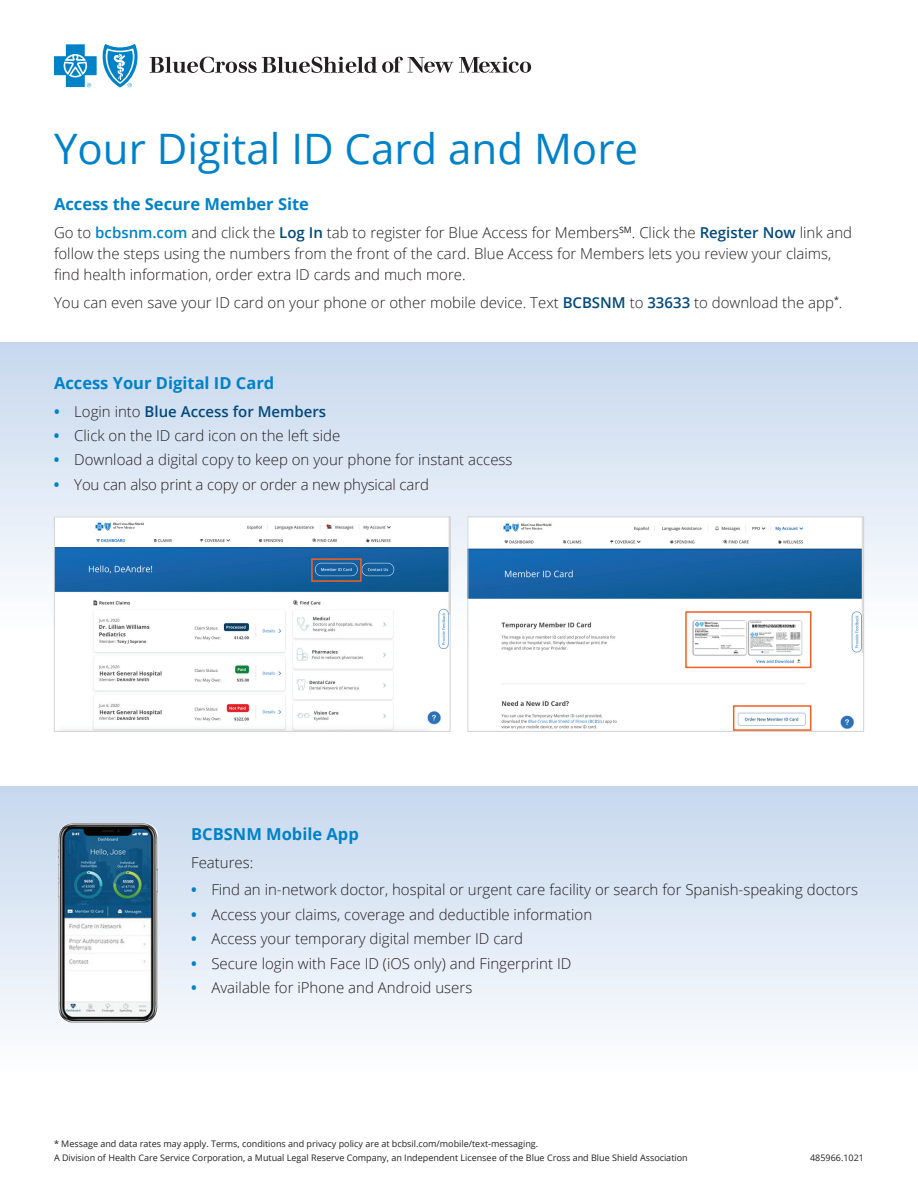
<style>
.page{position:relative;width:918px;height:1188px;background:#fff}
.page>*{position:absolute;margin:0;border:0;box-sizing:border-box;transform-origin:0 0}
.t1{font:42px "Open Sans";color:#0082c8}
.t2{font:700 16.5px "Open Sans";color:#0082c8}
.t3{font:300 15px/21px "Open Sans";color:#231f20}
.t4{font:600 15px "Open Sans";color:#00497b}
.t5{font:9px/14.2px "Open Sans";color:#231f20}
.s1{font-weight:600;color:#0082c8}
.s2{font-weight:600;color:#00497b}
.s3{font-weight:700;color:#0082c8}
.s4{font-weight:300;color:#231f20}
</style>
<div class="page">
<div style="left:0;top:342px;width:918px;height:290px;background:linear-gradient(to bottom,#c6d7ed,#fdfdfe)"></div>
<div style="left:0;top:786px;width:918px;height:290px;background:linear-gradient(to bottom,#c6d7ed,#fdfefe)"></div>
<img style="left:58px;top:823px;width:100px;height:199px">
<img style="left:56px;top:519px;width:392px;height:211px">
<div style="left:54px;top:517px;width:396px;height:215px;border:1px solid #d1d2d4"></div>
<img style="left:470px;top:519px;width:392px;height:211px">
<div style="left:468px;top:517px;width:396px;height:215px;border:1px solid #d1d2d4"></div>
<div style="left:311px;top:558px;width:51px;height:24px;border:2px solid #f26021"></div>
<div style="left:685px;top:611px;width:126px;height:57px;border:2px solid #f26021"></div>
<div style="left:733px;top:705px;width:78px;height:26px;border:2px solid #f26021"></div>
<svg style="left:150px;top:57px;width:381px;height:16px"></svg>
<svg style="left:54px;top:44px;width:84px;height:44px"></svg>
<h1 class="t1" style="left:54px;top:120px;width:586px">Your Digital ID Card and More</h1>
<p class="t2" style="left:54px;top:193px;width:257px">Access the Secure Member Site</p>
<p class="t3" style="left:54px;top:222px;width:800px">Go to <span class="s1">bcbsnm.com</span> and click the <span class="s2">Log In</span> tab to register for Blue Access for Members<sup>SM</sup>. Click the <span class="s2">Register Now</span> link and follow the steps using the numbers from the front of the card. Blue Access for Members lets you review your claims, find health information, order extra ID cards and much more.</p>
<p class="t3" style="left:54px;top:292px;width:790px">You can even save your ID card on your phone or other mobile device. Text <span class="s2">BCBSNM</span> to <span class="s2">33633</span> to download the app<sup>*</sup>.</p>
<p class="t2" style="left:54px;top:371px;width:222px">Access Your Digital ID Card</p>
<p class="t4" style="left:54px;top:401px;width:274px"><span class="s3">•</span> <span class="s4">Login into</span> Blue Access for Members</p>
<p class="t3" style="left:54px;top:425px;width:288px"><span class="s3">•</span> Click on the ID card icon on the left side</p>
<p class="t3" style="left:54px;top:449px;width:460px"><span class="s3">•</span> Download a digital copy to keep on your phone for instant access</p>
<p class="t3" style="left:54px;top:473px;width:376px"><span class="s3">•</span> You can also print a copy or order a new physical card</p>
<p class="t2" style="left:191px;top:822px;width:169px">BCBSNM Mobile App</p>
<p class="t3" style="left:191px;top:851px;width:64px">Features:</p>
<p class="t3" style="left:191px;top:879px;width:669px"><span class="s3">•</span> Find an in-network doctor, hospital or urgent care facility or search for Spanish-speaking doctors</p>
<p class="t3" style="left:191px;top:903px;width:403px"><span class="s3">•</span> Access your claims, coverage and deductible information</p>
<p class="t3" style="left:191px;top:928px;width:334px"><span class="s3">•</span> Access your temporary digital member ID card</p>
<p class="t3" style="left:191px;top:952px;width:382px"><span class="s3">•</span> Secure login with Face ID (iOS only) and Fingerprint ID</p>
<p class="t3" style="left:191px;top:977px;width:283px"><span class="s3">•</span> Available for iPhone and Android users</p>
<p class="t5" style="left:54px;top:1136px;width:635px">* Message and data rates may apply. Terms, conditions and privacy policy are at bcbsil.com/mobile/text-messaging.<br>A Division of Health Care Service Corporation, a Mutual Legal Reserve Company, an Independent Licensee of the Blue Cross and Blue Shield Association</p>
<p class="t5" style="left:810px;top:1150px;width:55px">485966.1021</p>
</div>
